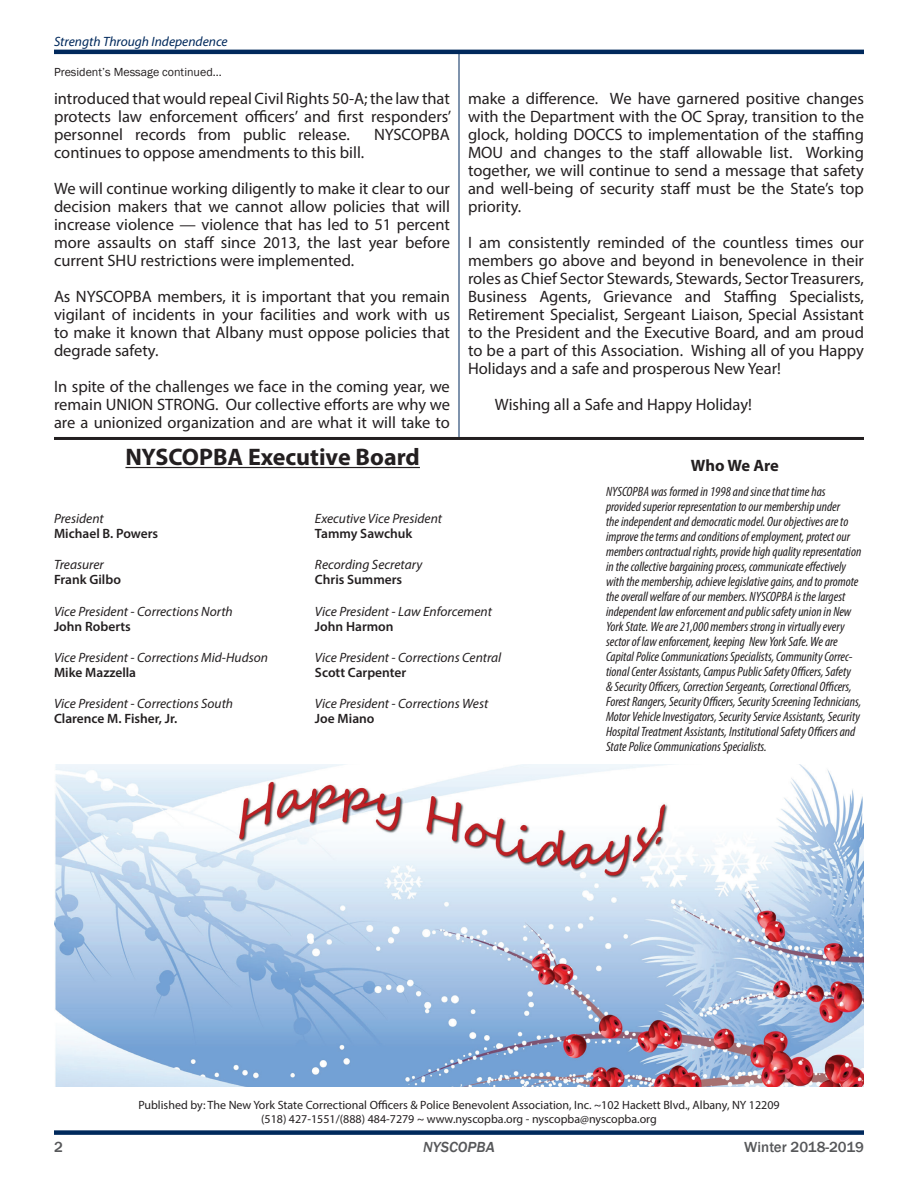
<style>
.page{position:relative;width:918px;height:1188px;background:#fff}
.page>*{position:absolute;margin:0;border:0;box-sizing:border-box;transform-origin:0 0}
.t1{font:700 24px "Myriad Pro";color:#231f20}
.t2{font:16.5px/18px "Myriad Pro";color:#231f20;text-align:justify}
.t3{font:700 16.5px "Myriad Pro";letter-spacing:-.01em;color:#231f20}
.t4{font:500 15px "Franklin Gothic";color:#57585a}
.t5{font:italic 500 15px "Franklin Gothic";color:#57585a}
.t6{font:italic condensed 13.5px/15px "Myriad Pro";color:#231f20}
.t7{font:italic 13.5px "Myriad Pro";color:#231f20}
.t8{font:600 13.5px "Myriad Pro";color:#231f20}
.t9{font:italic 13.5px "Myriad Pro";color:#00295c}
.t10{font:12px/14.4px "Myriad Pro";color:#231f20;text-align:center}
.t11{font:12px "Franklin Gothic";color:#231f20}
</style>
<div class="page">
<hr style="left:54px;top:50px;width:810px;height:4px;background:#00295c">
<div style="left:54px;top:1130px;width:810px;height:5px;background:#00295c"></div>
<img style="left:54px;top:765px;width:810px;height:321px">
<hr style="left:125px;top:467px;width:295px;height:1px;background:#231f20">
<hr style="left:459px;top:54px;width:1px;height:384px;background:#00295c">
<hr style="left:54px;top:437px;width:810px;height:3px;background:#231f20">
<p class="t9" style="left:54px;top:33px;width:175px">Strength Through Independence</p>
<p class="t11" style="left:54px;top:64px;width:169px">President’s Message continued...</p>
<p class="t2" style="left:54px;top:89px;width:399px">introduced that would repeal Civil Rights 50-A; the law that protects law enforcement officers’ and first responders’ personnel records from public release.</p>
<p class="t2" style="left:374px;top:125px;width:77px">NYSCOPBA</p>
<p class="t2" style="left:54px;top:134px;width:397px;line-height:36px">continues to oppose amendments to this bill.<br>We will continue working diligently to make it clear to our</p>
<p class="t2" style="left:54px;top:197px;width:398px">decision makers that we cannot allow policies that will increase violence — violence that has led to 51 percent more assaults on staff since 2013, the last year before current SHU restrictions were implemented.</p>
<p class="t2" style="left:54px;top:287px;width:398px">As NYSCOPBA members, it is important that you remain vigilant of incidents in your facilities and work with us to make it known that Albany must oppose policies that degrade safety.</p>
<p class="t2" style="left:54px;top:377px;width:398px">In spite of the challenges we face in the coming year, we remain UNION STRONG. Our collective efforts are why we are a unionized organization and are what it will take to</p>
<h1 class="t1" style="left:125px;top:441px;width:296px">NYSCOPBA Executive Board</h1>
<p class="t2" style="left:468px;top:89px;width:398px">make a difference. We have garnered positive changes with the Department with the OC Spray, transition to the glock, holding DOCCS to implementation of the staffing MOU and changes to the staff allowable list. Working together, we will continue to send a message that safety and well-being of security staff must be the State’s top priority.</p>
<p class="t2" style="left:468px;top:233px;width:398px">I am consistently reminded of the countless times our members go above and beyond in benevolence in their roles as Chief Sector Stewards, Stewards, Sector Treasurers, Business Agents, Grievance and Staffing Specialists, Retirement Specialist, Sergeant Liaison, Special Assistant to the President and the Executive Board, and am proud to be a part of this Association. Wishing all of you Happy Holidays and a safe and prosperous New Year!</p>
<p class="t2" style="left:495px;top:395px;width:259px">Wishing all a Safe and Happy Holiday!</p>
<p class="t3" style="left:691px;top:455px;width:90px">Who We Are</p>
<p class="t7" style="left:54px;top:510px;width:51px">President</p>
<p class="t7" style="left:315px;top:510px;width:129px">Executive Vice President</p>
<p class="t8" style="left:54px;top:525px;width:106px">Michael B. Powers</p>
<p class="t8" style="left:315px;top:525px;width:99px">Tammy Sawchuk</p>
<p class="t7" style="left:54px;top:556px;width:51px">Treasurer</p>
<p class="t7" style="left:315px;top:556px;width:109px">Recording Secretary</p>
<p class="t8" style="left:54px;top:571px;width:68px">Frank Gilbo</p>
<p class="t8" style="left:315px;top:571px;width:89px">Chris Summers</p>
<p class="t7" style="left:54px;top:603px;width:180px">Vice President - Corrections North</p>
<p class="t7" style="left:315px;top:603px;width:179px">Vice President - Law Enforcement</p>
<p class="t8" style="left:54px;top:617px;width:78px">John Roberts</p>
<p class="t8" style="left:315px;top:617px;width:80px">John Harmon</p>
<p class="t7" style="left:54px;top:649px;width:216px">Vice President - Corrections Mid-Hudson</p>
<p class="t7" style="left:315px;top:649px;width:188px">Vice President - Corrections Central</p>
<p class="t8" style="left:54px;top:664px;width:84px">Mike Mazzella</p>
<p class="t8" style="left:315px;top:664px;width:93px">Scott Carpenter</p>
<p class="t7" style="left:54px;top:695px;width:181px">Vice President - Corrections South</p>
<p class="t7" style="left:315px;top:695px;width:175px">Vice President - Corrections West</p>
<p class="t8" style="left:54px;top:710px;width:125px">Clarence M. Fisher, Jr.</p>
<p class="t8" style="left:315px;top:710px;width:61px">Joe Miano</p>
<p class="t6" style="left:606px;top:484px;width:257px">NYSCOPBA was formed in 1998 and since that time has provided superior representation to our membership under<br>the independent and democratic model. Our objectives are to improve the terms and conditions of employment, protect our members contractual rights, provide high quality representation in the collective bargaining process, communicate effectively with the membership, achieve legislative gains, and to promote the overall welfare of our members. NYSCOPBA is the largest independent law enforcement and public safety union in New York State. We are 21,000 members strong in virtually every sector of law enforcement, keeping New York Safe. We are Capital Police Communications Specialists, Community Correc&shy;tional Center Assistants, Campus Public Safety Officers, Safety<br>&amp; Security Officers, Correction Sergeants, Correctional Officers, Forest Rangers, Security Officers, Security Screening Technicians, Motor Vehicle Investigators, Security Service Assistants, Security Hospital Treatment Assistants, Institutional Safety Officers and State Police Communications Specialists.</p>
<p class="t10" style="left:138px;top:1097px;width:643px">Published by: The New York State Correctional Officers &amp; Police Benevolent Association, Inc. ~102 Hackett Blvd., Albany, NY 12209 (518) 427-1551/(888) 484-7279 ~ www.nyscopba.org - nyscopba@nyscopba.org</p>
<p class="t4" style="left:54px;top:1138px;width:10px">2</p>
<p class="t5" style="left:423px;top:1138px;width:73px">NYSCOPBA</p>
<p class="t4" style="left:744px;top:1138px;width:121px">Winter 2018-2019</p>
</div>
